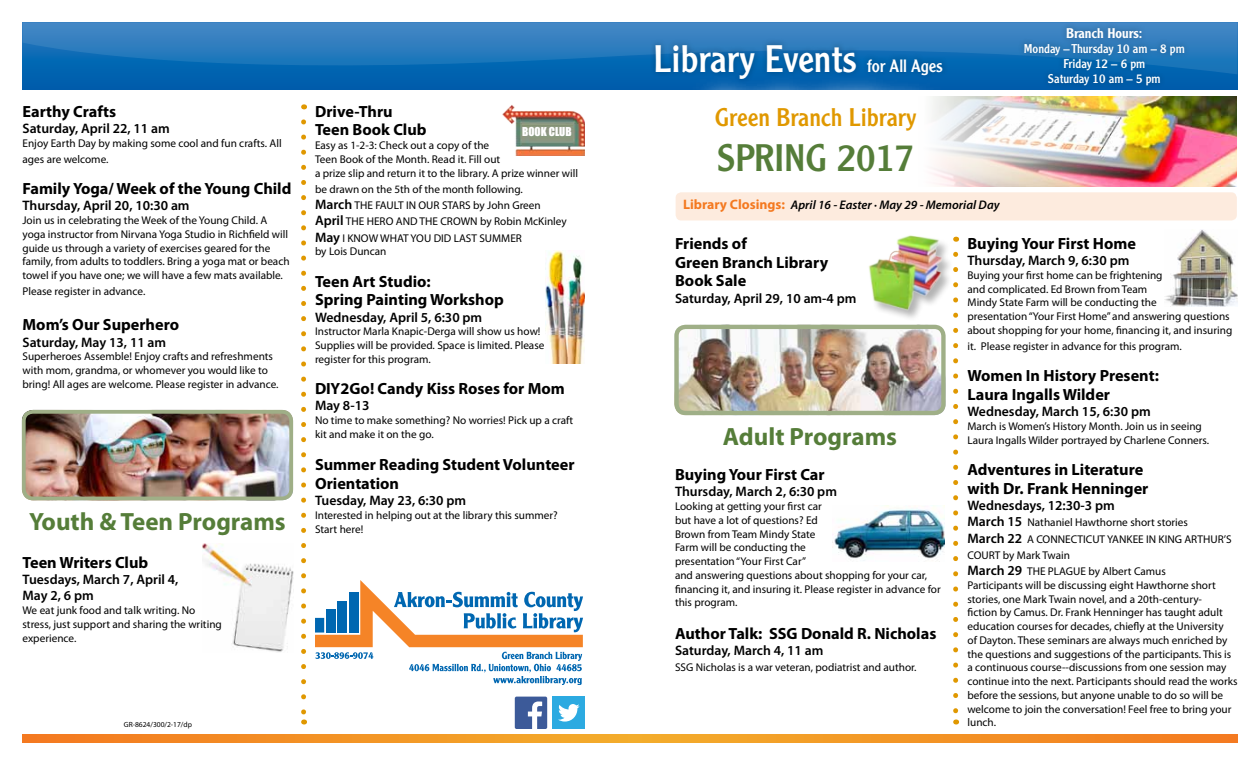
<style>
.page{position:relative;width:1260px;height:765px;background:#fff}
.page>*{position:absolute;margin:0;border:0;box-sizing:border-box;transform-origin:0 0}
.t1{font:37.5px "Clearface Gothic LT Std";color:#fff}
.t2{font:37.5px "Clearface Gothic LT Std";color:#557d39}
.t3{font:700 25px "Myriad Pro";color:#557d39}
.t4{font:25px "Clearface Gothic LT Std";color:#e09800}
.t5{font:700 16.25px/18.8px "Myriad Pro";color:#000}
.t6{font:600 13.75px/16.2px "Myriad Pro";color:#000}
.t7{font:500 13.75px "Clearface Gothic LT Std";color:#fff}
.t8{font:12.5px/15px "Clearface Gothic LT Std";color:#fff;text-align:center}
.t9{font:italic 600 12.5px "Myriad Pro";color:#000}
.t10{font:11.25px/13.8px "Myriad Pro";color:#000}
.t11{font:11.25px "Impact";color:#fff}
.t12{font:7.5px "Myriad Pro";color:#000}
.s1{font-weight:600;font-size:13.75px}
.s2{font-size:17.5px}
.s3{font-weight:700;font-style:normal;font-size:13.75px;color:#f47920}
</style>
<div class="page">
<img style="left:202px;top:544px;width:91px;height:108px">
<img style="left:679px;top:330px;width:262px;height:80px">
<div style="left:674px;top:325px;width:272px;height:90px;border:4px solid #9faf87;border-radius:9px"></div>
<img style="left:832px;top:506px;width:113px;height:56px">
<div style="left:22px;top:22px;width:1216px;height:68px;background:#005fad"></div>
<svg style="left:22px;top:22px;width:1216px;height:52px"></svg>
<div style="left:649px;top:38px;width:300px;height:47px;background:#000;opacity:.3"></div>
<svg style="left:953px;top:254px;width:5px;height:470px"></svg>
<svg style="left:301px;top:122px;width:5px;height:592px"></svg>
<svg style="left:22px;top:734px;width:1216px;height:8px;background:#f39225"></svg>
<div style="left:684px;top:76px;width:263px;height:128px;background:#fff"></div>
<img style="left:27px;top:415px;width:261px;height:85px">
<div style="left:22px;top:410px;width:271px;height:90px;border:4px solid #9faf87;border-radius:9px"></div>
<svg style="left:315px;top:580px;width:268px;height:105px"></svg>
<div style="left:515px;top:697px;width:32px;height:32px;background:#3c5a99;border-radius:2px"></div>
<svg style="left:528px;top:701px;width:14px;height:28px"></svg>
<div style="left:553px;top:697px;width:32px;height:32px;background:#2caae1"></div>
<svg style="left:558px;top:704px;width:22px;height:18px"></svg>
<div style="left:676px;top:192px;width:561px;height:28px;background:#fdebde;border-radius:6px"></div>
<div style="left:1018px;top:21px;width:173px;height:70px;background:#000;opacity:.3"></div>
<img style="left:932px;top:96px;width:305px;height:90px">
<img style="left:502px;top:105px;width:83px;height:51px">
<div style="left:869px;top:235px;width:86px;height:87px;background:#fff"></div>
<img style="left:869px;top:235px;width:86px;height:81px">
<img style="left:1165px;top:230px;width:73px;height:76px">
<img style="left:546px;top:250px;width:39px;height:113px">
<h3 class="t5" style="left:22px;top:101px;width:95px">Earthy Crafts</h3>
<p class="t6" style="left:22px;top:120px;width:149px">Saturday, April 22, 11 am</p>
<p class="t10" style="left:22px;top:135px;width:261px;line-height:16.2px">Enjoy Earth Day by making some cool and fun crafts. All ages are welcome.</p>
<h3 class="t5" style="left:22px;top:179px;width:270px">Family Yoga/ Week of the Young Child</h3>
<p class="t6" style="left:22px;top:197px;width:169px">Thursday, April 20, 10:30 am</p>
<p class="t10" style="left:22px;top:213px;width:269px">Join us in celebrating the Week of the Young Child. A yoga instructor from Nirvana Yoga Studio in Richfield will guide us through a variety of exercises geared for the family, from adults to toddlers. Bring a yoga mat or beach towel if you have one; we will have a few mats available.</p>
<p class="t10" style="left:22px;top:284px;width:124px">Please register in advance.</p>
<h3 class="t5" style="left:22px;top:315px;width:158px">Mom’s Our Superhero</h3>
<p class="t6" style="left:22px;top:333px;width:145px">Saturday, May 13, 11 am</p>
<p class="t10" style="left:22px;top:350px;width:258px">Superheroes Assemble! Enjoy crafts and refreshments with mom, grandma, or whomever you would like to bring! All ages are welcome. Please register in advance.</p>
<h2 class="t3" style="left:29px;top:506px;width:258px">Youth &amp; Teen Programs</h2>
<h3 class="t5" style="left:22px;top:552px;width:127px">Teen Writers Club</h3>
<p class="t6" style="left:22px;top:571px;width:158px">Tuesdays, March 7, April 4,<br>May 2, 6 pm</p>
<p class="t10" style="left:22px;top:603px;width:201px">We eat junk food and talk writing. No stress, just support and sharing the writing experience.</p>
<h3 class="t5" style="left:315px;top:101px;width:113px">Drive-Thru<br>Teen Book Club</h3>
<p class="t10" style="left:315px;top:138px;width:265px">Easy as 1-2-3: Check out a copy of the<br>Teen Book of the Month. Read it. Fill out<br>a prize slip and return it to the library. A prize winner will</p>
<p class="t10" style="left:315px;top:181px;width:253px;line-height:16.2px">be drawn on the 5th of the month following.<br><span class="s1">March</span> THE FAULT IN OUR STARS by John Green <span class="s1">April</span> THE HERO AND THE CROWN by Robin McKinley <span class="s1">May</span> I KNOW WHAT YOU DID LAST SUMMER</p>
<p class="t10" style="left:315px;top:245px;width:73px">by Lois Duncan</p>
<h3 class="t5" style="left:315px;top:271px;width:190px">Teen Art Studio:<br>Spring Painting Workshop</h3>
<p class="t6" style="left:315px;top:308px;width:169px">Wednesday, April 5, 6:30 pm</p>
<p class="t10" style="left:315px;top:325px;width:231px">Instructor Marla Knapic-Derga will show us how!<br>Supplies will be provided. Space is limited. Please register for this program.</p>
<h3 class="t5" style="left:315px;top:379px;width:251px">DIY2Go! Candy Kiss Roses for Mom</h3>
<p class="t6" style="left:315px;top:397px;width:56px">May 8-13</p>
<p class="t10" style="left:315px;top:413px;width:260px">No time to make something? No worries! Pick up a craft kit and make it on the go.</p>
<h3 class="t5" style="left:315px;top:455px;width:261px">Summer Reading Student Volunteer<br>Orientation</h3>
<p class="t6" style="left:315px;top:492px;width:153px">Tuesday, May 23, 6:30 pm</p>
<p class="t10" style="left:315px;top:508px;width:244px">Interested in helping out at the library this summer?<br>Start here!</p>
<p class="t11" style="left:522px;top:123px;width:51px">BOOK CLUB</p>
<p class="t12" style="left:124px;top:720px;width:70px">GR-8624/300/2-17/dp</p>
<h1 class="t1" style="left:653px;top:35px;width:291px">Library Events <span class="s2">for All Ages</span></h1>
<h2 class="t4" style="left:715px;top:102px;width:203px">Green Branch Library</h2>
<h1 class="t2" style="left:717px;top:134px;width:199px">SPRING 2017</h1>
<p class="t9" style="left:683px;top:197px;width:318px"><span class="s3">Library Closings:</span> April 16 - Easter · May 29 - Memorial Day</p>
<p class="t7" style="left:1066px;top:25px;width:78px">Branch Hours:</p>
<p class="t8" style="left:1024px;top:41px;width:162px">Monday – Thursday 10 am – 8 pm<br>Friday 12 – 6 pm<br>Saturday 10 am – 5 pm</p>
<h3 class="t5" style="left:675px;top:234px;width:155px">Friends of<br>Green Branch Library<br>Book Sale</h3>
<p class="t6" style="left:675px;top:290px;width:183px">Saturday, April 29, 10 am-4 pm</p>
<h2 class="t3" style="left:723px;top:420px;width:176px">Adult Programs</h2>
<h3 class="t5" style="left:675px;top:465px;width:151px">Buying Your First Car</h3>
<p class="t6" style="left:675px;top:483px;width:164px">Thursday, March 2, 6:30 pm</p>
<p class="t10" style="left:675px;top:499px;width:267px">Looking at getting your first car<br>but have a lot of questions? Ed<br>Brown from Team Mindy State<br>Farm will be conducting the<br>presentation “Your First Car”<br>and answering questions about shopping for your car, financing it, and insuring it. Please register in advance for this program.</p>
<h3 class="t5" style="left:675px;top:624px;width:263px">Author Talk: SSG Donald R. Nicholas</h3>
<p class="t6" style="left:675px;top:642px;width:150px">Saturday, March 4, 11 am</p>
<p class="t10" style="left:675px;top:661px;width:243px">SSG Nicholas is a war veteran, podiatrist and author.</p>
<h3 class="t5" style="left:968px;top:234px;width:170px">Buying Your First Home</h3>
<p class="t6" style="left:968px;top:252px;width:164px">Thursday, March 9, 6:30 pm</p>
<p class="t10" style="left:968px;top:268px;width:266px">Buying your first home can be frightening<br>and complicated. Ed Brown from Team<br>Mindy State Farm will be conducting the<br>presentation “Your First Home” and answering questions about shopping for your home, financing it, and insuring</p>
<p class="t10" style="left:968px;top:339px;width:216px">it. Please register in advance for this program.</p>
<h3 class="t5" style="left:968px;top:366px;width:193px">Women In History Present:<br>Laura Ingalls Wilder</h3>
<p class="t6" style="left:968px;top:403px;width:185px">Wednesday, March 15, 6:30 pm</p>
<p class="t10" style="left:967px;top:419px;width:243px">March is Women’s History Month. Join us in seeing<br>Laura Ingalls Wilder portrayed by Charlene Conners.</p>
<h3 class="t5" style="left:968px;top:460px;width:182px">Adventures in Literature with Dr. Frank Henninger</h3>
<p class="t6" style="left:968px;top:497px;width:149px">Wednesdays, 12:30-3 pm</p>
<p class="t10" style="left:967px;top:514px;width:266px;line-height:16.2px"><span class="s1">March 15</span> Nathaniel Hawthorne short stories<br><span class="s1">March 22</span> A CONNECTICUT YANKEE IN KING ARTHUR’S COURT by Mark Twain<br><span class="s1">March 29</span> THE PLAGUE by Albert Camus</p>
<p class="t10" style="left:967px;top:578px;width:271px">Participants will be discussing eight Hawthorne short stories, one Mark Twain novel, and a 20th-century-<br>fiction by Camus. Dr. Frank Henninger has taught adult education courses for decades, chiefly at the University<br>of Dayton. These seminars are always much enriched by the questions and suggestions of the participants. This is a continuous course--discussions from one session may continue into the next. Participants should read the works before the sessions, but anyone unable to do so will be welcome to join the conversation! Feel free to bring your lunch.</p>
</div>
